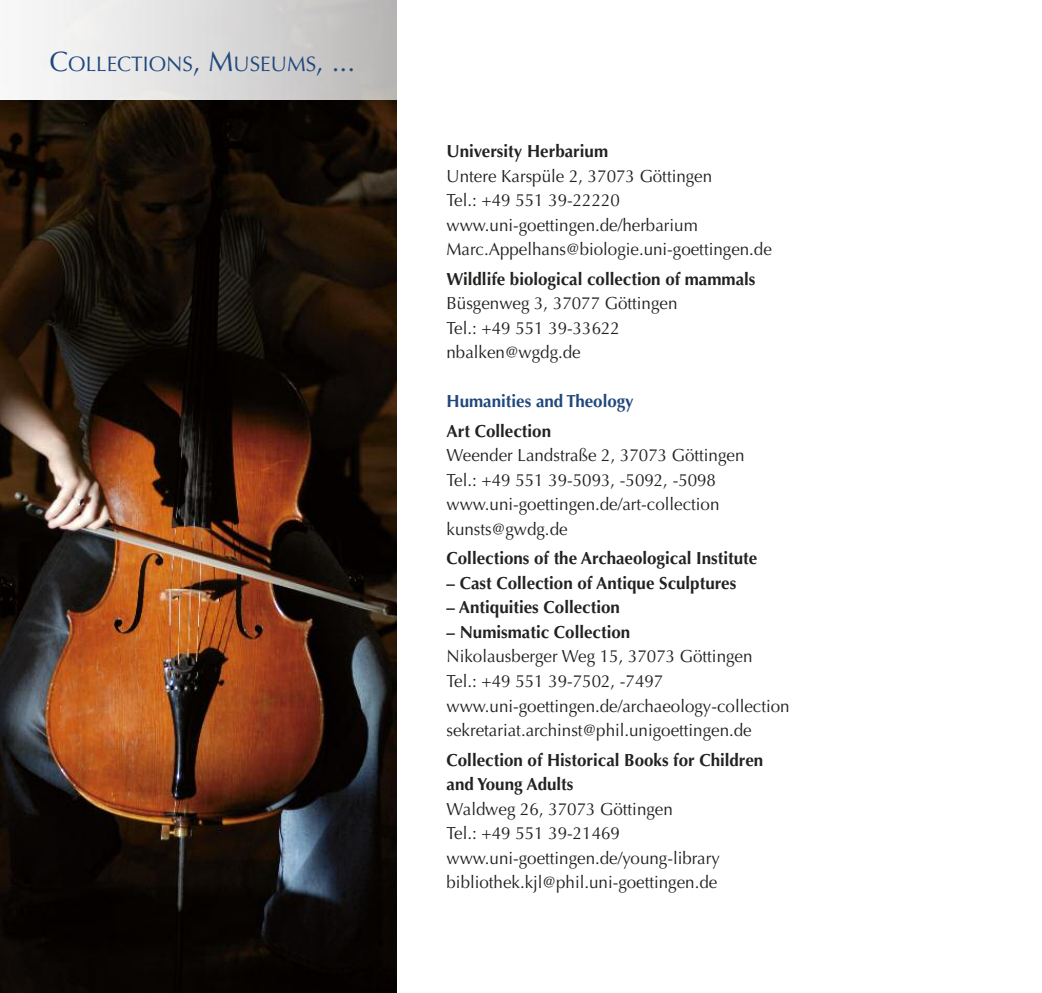
<style>
.page{position:relative;width:1042px;height:993px;background:#fff}
.page>*{position:absolute;margin:0;border:0;box-sizing:border-box;transform-origin:0 0}
.t1{font:21px "Optima LT";color:#20487c}
.t2{font:17.5px/24.5px "Optima LT";color:#222221}
.t3{font:700 17.5px/24.5px "Optima LT";color:#222221}
.t4{font:700 17.5px "Optima LT";color:#20487c}
.s1{font-size:28px}
</style>
<div class="page">
<img style="left:0;top:99px;width:397px;height:893px">
<p class="t1" style="left:50px;top:55px;width:307px"><span class="s1">C</span>OLLECTIONS<span class="s1">, M</span>USEUMS<span class="s1">, ...</span></p>
<p class="t3" style="left:446px;top:141px;width:163px">University Herbarium</p>
<p class="t2" style="left:446px;top:165px;width:327px">Untere Karspüle 2, 37073 Göttingen<br>Tel.: +49 551 39-22220 www.uni-goettingen.de/herbarium Marc.Appelhans@biologie.uni-goettingen.de</p>
<p class="t3" style="left:446px;top:268px;width:310px">Wildlife biological collection of mammals</p>
<p class="t2" style="left:446px;top:292px;width:232px">Büsgenweg 3, 37077 Göttingen<br>Tel.: +49 551 39-33622 nbalken@wgdg.de</p>
<p class="t4" style="left:446px;top:394px;width:188px">Humanities and Theology</p>
<p class="t3" style="left:446px;top:420px;width:106px">Art Collection</p>
<p class="t2" style="left:446px;top:444px;width:299px">Weender Landstraße 2, 37073 Göttingen Tel.: +49 551 39-5093, -5092, -5098 www.uni-goettingen.de/art-collection kunsts@gwdg.de</p>
<p class="t3" style="left:446px;top:547px;width:312px">Collections of the Archaeological Institute</p>
<p class="t3" style="left:446px;top:572px;width:291px">– Cast Collection of Antique Sculptures</p>
<p class="t3" style="left:446px;top:596px;width:175px">– Antiquities Collection</p>
<p class="t3" style="left:446px;top:621px;width:185px">– Numismatic Collection</p>
<p class="t2" style="left:446px;top:645px;width:345px">Nikolausberger Weg 15, 37073 Göttingen<br>Tel.: +49 551 39-7502, -7497 www.uni-goettingen.de/archaeology-collection sekretariat.archinst@phil.unigoettingen.de</p>
<p class="t3" style="left:446px;top:748px;width:318px">Collection of Historical Books for Children and Young Adults</p>
<p class="t2" style="left:446px;top:797px;width:275px">Waldweg 26, 37073 Göttingen<br>Tel.: +49 551 39-21469 www.uni-goettingen.de/young-library bibliothek.kjl@phil.uni-goettingen.de</p>
</div>
